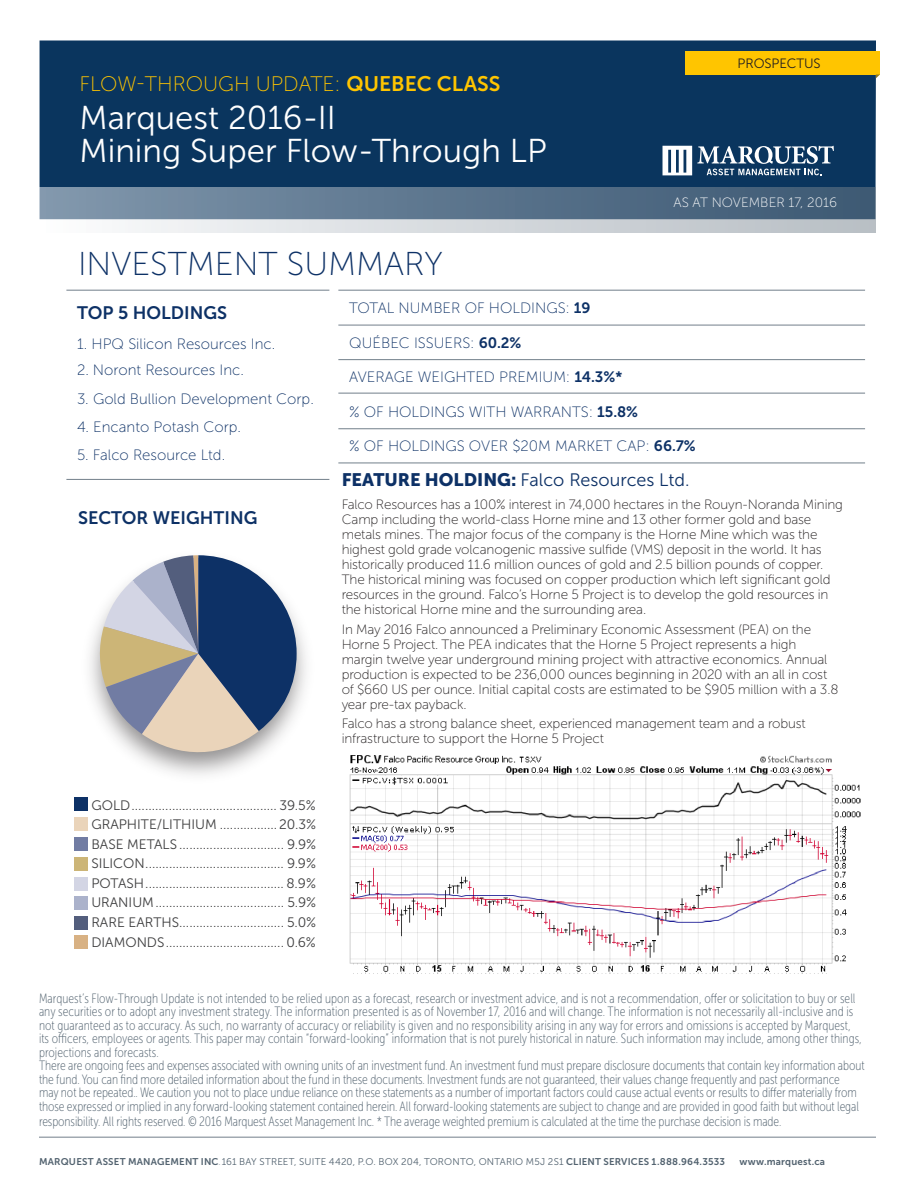
<style>
.page{position:relative;width:918px;height:1188px;background:#fff}
.page>*{position:absolute;margin:0;border:0;box-sizing:border-box;transform-origin:0 0}
.Headline{font:33px/33px "Museo Sans 300";color:#fff}
.Headline-2{font:33px "Museo Sans 100";color:#0d3166}
.Headline-3{font:21px "Museo Sans 100";color:#ffc500}
.Subhead1{font:18px "Museo Sans 300";color:#0d3166}
.Subhead1-2{font:18px "Museo Sans 700";color:#0d3166}
.Footnote{font:18px "Museo Sans 700";color:#0d3166}
.Footnote-2{font:15px "Museo Sans 100";color:#0d3166}
.t1{font:13.65px/19.5px "Museo Sans 300";color:#3e3e3f;text-align:justify}
.t2{font:13.5px/13.5px "Museo Sans Cond 100";letter-spacing:-.005em;color:#52626f}
.Body_copy_no_indent{font:13.5px/15px "Museo Sans 100";letter-spacing:-.01em;color:#231f20}
.Footnote-3{font:13.5px "Museo Sans 100";color:#fff}
.t3{font:13.5px "Museo Sans 300";letter-spacing:-.005em;color:#231f20}
.t4{font:9.75px "Museo Sans 300";letter-spacing:.02em;color:#52626f}
.t5{font:9.75px "Museo Sans 700";letter-spacing:.02em;color:#52626f}
.s1{font-family:"Museo Sans 700"}
.s2{font-family:"Museo Sans 900"}
.s3{font-family:"Museo Sans 100"}
</style>
<div class="page">
<div style="left:40px;top:40px;width:836px;height:179px;background:#0a355e"></div>
<svg style="left:39px;top:188px;width:836px;height:44px"></svg>
<svg style="left:663px;top:146px;width:171px;height:29px"></svg>
<svg style="left:67px;top:478px;width:262px;height:1px"></svg>
<hr style="left:66px;top:479px;width:263px;height:1px;background:#727f8a">
<hr style="left:66px;top:290px;width:263px;height:1px;background:#727f8a">
<svg style="left:338px;top:324px;width:527px;height:139px"></svg>
<hr style="left:338px;top:290px;width:527px;height:1px;background:#727f8a">
<hr style="left:338px;top:325px;width:527px;height:1px;background:#727f8a">
<hr style="left:338px;top:359px;width:527px;height:1px;background:#727f8a">
<hr style="left:338px;top:393px;width:527px;height:1px;background:#727f8a">
<hr style="left:338px;top:428px;width:527px;height:1px;background:#727f8a">
<hr style="left:338px;top:463px;width:527px;height:1px;background:#727f8a">
<svg style="left:98px;top:555px;width:199px;height:204px"></svg>
<div style="left:74px;top:798px;width:14px;height:13px;background:#0d3166"></div>
<div style="left:74px;top:837px;width:14px;height:14px;background:#717ca3"></div>
<div style="left:74px;top:896px;width:14px;height:14px;background:#abb2cb"></div>
<div style="left:74px;top:877px;width:14px;height:14px;background:#d3d5e4"></div>
<div style="left:74px;top:857px;width:14px;height:14px;background:#ccb577"></div>
<div style="left:74px;top:935px;width:14px;height:14px;background:#d8b183"></div>
<div style="left:74px;top:916px;width:14px;height:14px;background:#535e7d"></div>
<div style="left:74px;top:817px;width:14px;height:14px;background:#ead4ba"></div>
<div style="left:686px;top:51px;width:194px;height:24px;background:#ffc500"></div>
<img style="left:349px;top:755px;width:512px;height:219px">
<hr style="left:39px;top:1137px;width:837px;height:1px;background:#727f8a">
<p class="Headline-3" style="left:80px;top:73px;width:422px">FLOW-THROUGH UPDATE: <span class="s1">QUEBEC CLASS</span></p>
<p class="Headline" style="left:80px;top:101px;width:469px">Marquest 2016-II<br>Mining Super Flow-Through LP</p>
<p class="Headline-2" style="left:78px;top:246px;width:366px">INVESTMENT SUMMARY</p>
<p class="t3" style="left:738px;top:56px;width:85px">PROSPECTUS</p>
<p class="Footnote-3" style="left:674px;top:195px;width:165px">AS AT NOVEMBER 17, 2016</p>
<p class="Footnote" style="left:77px;top:303px;width:151px">TOP 5 HOLDINGS</p>
<p class="Footnote-2" style="left:77px;top:336px;width:200px">1. HPQ Silicon Resources Inc.</p>
<p class="Footnote-2" style="left:77px;top:361px;width:168px">2. Noront Resources Inc.</p>
<p class="Footnote-2" style="left:77px;top:391px;width:238px">3. Gold Bullion Development Corp.</p>
<p class="Footnote-2" style="left:77px;top:419px;width:165px">4. Encanto Potash Corp.</p>
<p class="Footnote-2" style="left:77px;top:447px;width:150px">5. Falco Resource Ltd.</p>
<p class="Subhead1-2" style="left:78px;top:508px;width:181px">SECTOR WEIGHTING</p>
<p class="t1" style="left:91px;top:795px;width:226px">GOLD........................................... 39.5% GRAPHITE/LITHIUM ................. 20.3% BASE METALS ............................... 9.9% SILICON......................................... 9.9% POTASH......................................... 8.9% URANIUM...................................... 5.9% RARE EARTHS............................... 5.0% DIAMONDS................................... 0.6%</p>
<p class="Footnote-2" style="left:349px;top:300px;width:243px">TOTAL NUMBER OF HOLDINGS: <span class="s1">19</span></p>
<p class="Footnote-2" style="left:349px;top:335px;width:174px">QUÉBEC ISSUERS: <span class="s1">60.2%</span></p>
<p class="Footnote-2" style="left:349px;top:369px;width:275px">AVERAGE WEIGHTED PREMIUM: <span class="s1">14.3%*</span></p>
<p class="Footnote-2" style="left:349px;top:403px;width:291px">% OF HOLDINGS WITH WARRANTS: <span class="s1">15.8%</span></p>
<p class="Footnote-2" style="left:349px;top:438px;width:348px">% OF HOLDINGS OVER $20M MARKET CAP: <span class="s1">66.7%</span></p>
<p class="Subhead1" style="left:342px;top:470px;width:349px"><span class="s2">FEATURE HOLDING:</span> Falco Resources Ltd.</p>
<p class="Body_copy_no_indent" style="left:342px;top:497px;width:503px">Falco Resources has a 100% interest in 74,000 hectares in the Rouyn-Noranda Mining Camp including the world-class Horne mine and 13 other former gold and base metals mines. The major focus of the company is the Horne Mine which was the highest gold grade volcanogenic massive sulfide (VMS) deposit in the world. It has historically produced 11.6 million ounces of gold and 2.5 billion pounds of copper.<br>The historical mining was focused on copper production which left significant gold resources in the ground. Falco’s Horne 5 Project is to develop the gold resources in the historical Horne mine and the surrounding area.</p>
<p class="Body_copy_no_indent" style="left:342px;top:622px;width:498px">In May 2016 Falco announced a Preliminary Economic Assessment (PEA) on the Horne 5 Project. The PEA indicates that the Horne 5 Project represents a high margin twelve year underground mining project with attractive economics. Annual production is expected to be 236,000 ounces beginning in 2020 with an all in cost of $660 US per ounce. Initial capital costs are estimated to be $905 million with a 3.8 year pre-tax payback.</p>
<p class="Body_copy_no_indent" style="left:342px;top:716px;width:466px">Falco has a strong balance sheet, experienced management team and a robust infrastructure to support the Horne 5 Project</p>
<p class="t2" style="left:39px;top:991px;width:827px">Marquest’s Flow-Through Update is not intended to be relied upon as a forecast, research or investment advice, and is not a recommendation, offer or solicitation to buy or sell any securities or to adopt any investment strategy. The information presented is as of November 17, 2016 and will change. The information is not necessarily all-inclusive and is not guaranteed as to accuracy. As such, no warranty of accuracy or reliability is given and no responsibility arising in any way for errors and omissions is accepted by Marquest,<br>its officers, employees or agents. This paper may contain “forward-looking” information that is not purely historical in nature. Such information may include, among other things, projections and forecasts.<br>There are ongoing fees and expenses associated with owning units of an investment fund. An investment fund must prepare disclosure documents that contain key information about the fund. You can find more detailed information about the fund in these documents. Investment funds are not guaranteed, their values change frequently and past performance<br>may not be repeated.. We caution you not to place undue reliance on these statements as a number of important factors could cause actual events or results to differ materially from those expressed or implied in any forward-looking statement contained herein. All forward-looking statements are subject to change and are provided in good faith but without legal</p>
<p class="t2" style="left:39px;top:1114px;width:744px">responsibility. All rights reserved. © 2016 Marquest Asset Management Inc. * The average weighted premium is calculated at the time the purchase decision is made.</p>
<p class="t4" style="left:39px;top:1156px;width:688px"><span class="s1">MARQUEST ASSET MANAGEMENT INC</span><span class="s3">.</span> 161 BAY STREET, SUITE 4420, P.O. BOX 204, TORONTO, ONTARIO M5J 2S1 <span class="s1">CLIENT SERVICES 1.888.964.3533</span></p>
<p class="t5" style="left:739px;top:1156px;width:87px">www.marquest.ca</p>
</div>
